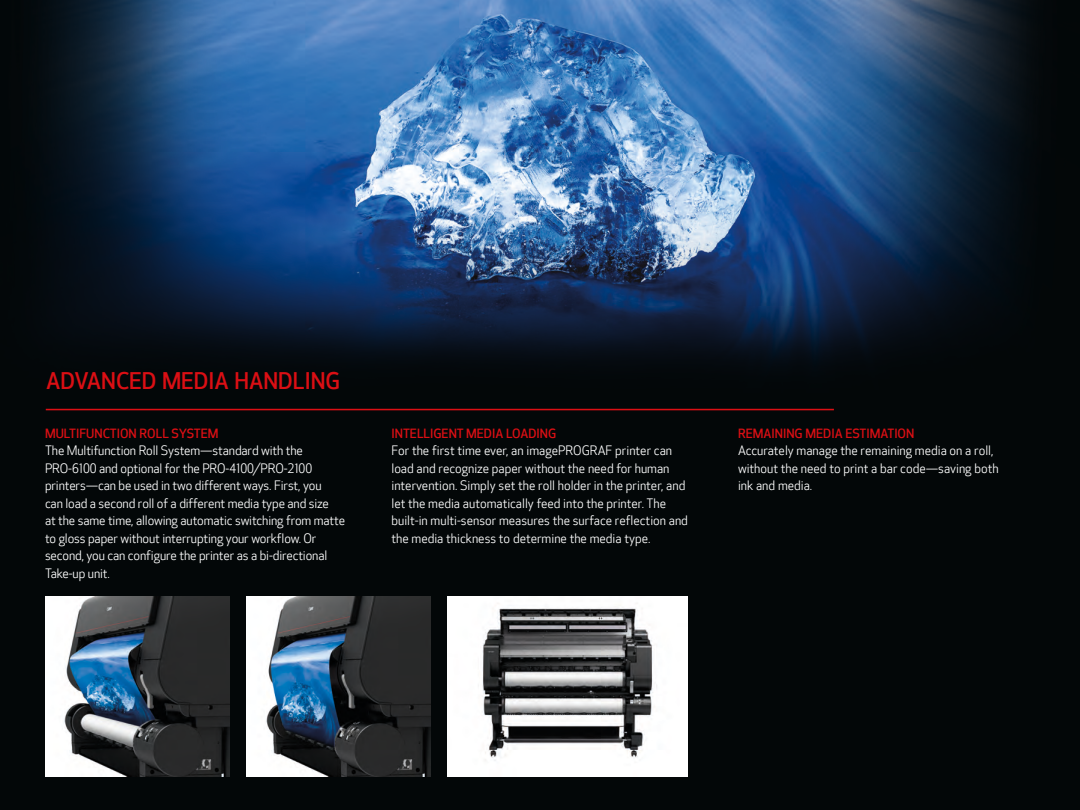
<style>
.page{position:relative;width:1080px;height:810px;background:#030708}
.page>*{position:absolute;margin:0;border:0;box-sizing:border-box;transform-origin:0 0}
.t1{font:500 22.5px "Optic Sans 301";color:#db0f14}
.t2{font:12.5px/17.5px "Optic Sans 201";color:#fff}
.t3{font:500 12.5px "Optic Sans 301";color:#db0f14}
</style>
<div class="page">
<img style="left:45px;top:0;width:982px;height:365px">
<img style="left:246px;top:596px;width:185px;height:180px">
<img style="left:45px;top:596px;width:185px;height:180px">
<img style="left:448px;top:596px;width:240px;height:180px">
<hr style="left:46px;top:409px;width:788px;height:1px;background:#db0f14">
<h1 class="t1" style="left:46px;top:368px;width:296px">ADVANCED MEDIA HANDLING</h1>
<p class="t3" style="left:45px;top:426px;width:175px">MULTIFUNCTION ROLL SYSTEM</p>
<p class="t2" style="left:45px;top:442px;width:302px">The Multifunction Roll System—standard with the PRO-6100 and optional for the PRO-4100/PRO-2100 printers—can be used in two different ways. First, you<br>can load a second roll of a different media type and size<br>at the same time, allowing automatic switching from matte to gloss paper without interrupting your workflow. Or second, you can configure the printer as a bi-directional Take-up unit.</p>
<p class="t3" style="left:391px;top:426px;width:166px">INTELLIGENT MEDIA LOADING</p>
<p class="t2" style="left:391px;top:442px;width:298px">For the first time ever, an imagePROGRAF printer can load and recognize paper without the need for human intervention. Simply set the roll holder in the printer, and let the media automatically feed into the printer. The built-in multi-sensor measures the surface reflection and the media thickness to determine the media type.</p>
<p class="t3" style="left:738px;top:426px;width:178px">REMAINING MEDIA ESTIMATION</p>
<p class="t2" style="left:738px;top:442px;width:262px">Accurately manage the remaining media on a roll, without the need to print a bar code—saving both ink and media.</p>
</div>
